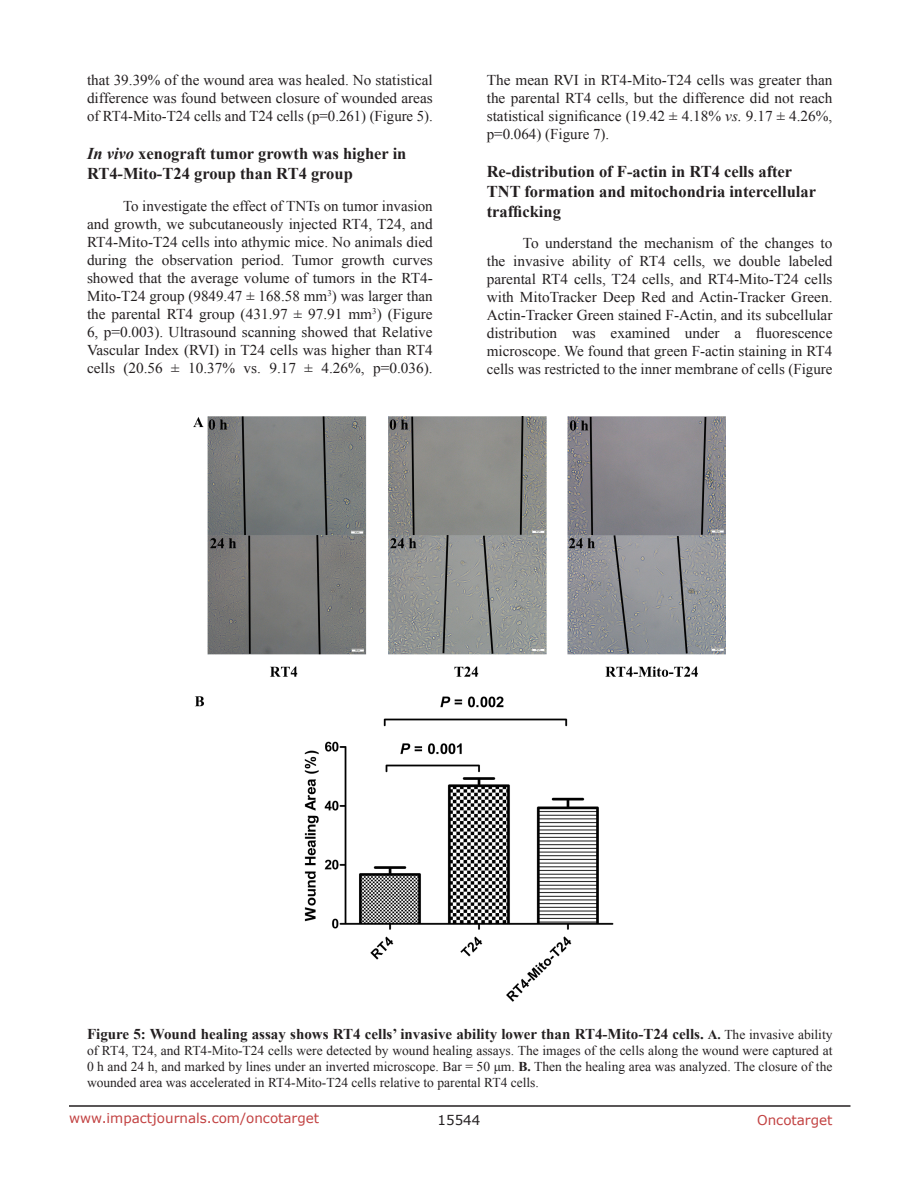
<style>
.page{position:relative;width:918px;height:1188px;background:#fff}
.page>*{position:absolute;margin:0;border:0;box-sizing:border-box;transform-origin:0 0}
.SubHeading{font:700 16.5px/19.8px "Times New Roman";color:#231f20}
.BodyText{font:15px/18px "Times New Roman";color:#231f20;text-align:justify}
.figuretext{font:700 15px "Times New Roman";color:#231f20}
.figuretext-2{font:13.5px/16.2px "Times New Roman";color:#231f20;text-align:justify}
.t1{font:13.5px "Verdana";color:#c24141}
.t2{font:13.5px "Verdana";color:#231f20}
.s1{font-style:italic}
.s2{font-size:13.5px}
.s3{font-weight:400;font-size:13.5px}
.s4{font-weight:700}
</style>
<div class="page">
<hr style="left:69px;top:1105px;width:781px;height:2px;background:#231f20">
<img style="left:194px;top:416px;width:532px;height:585px">
<p class="BodyText" style="left:87px;top:71px;width:347px">that 39.39% of the wound area was healed. No statistical difference was found between closure of wounded areas of RT4-Mito-T24 cells and T24 cells (p=0.261) (Figure 5).</p>
<p class="SubHeading" style="left:87px;top:143px;width:321px"><span class="s1">In vivo</span> xenograft tumor growth was higher in<br>RT4-Mito-T24 group than RT4 group</p>
<p class="BodyText" style="left:87px;top:196px;width:347px;text-indent:36px">To investigate the effect of TNTs on tumor invasion and growth, we subcutaneously injected RT4, T24, and RT4-Mito-T24 cells into athymic mice. No animals died during the observation period. Tumor growth curves showed that the average volume of tumors in the RT4- Mito-T24 group (9849.47 ± 168.58 mm<sup>3</sup>) was larger than the parental RT4 group (431.97 ± 97.91 mm<sup>3</sup>) (Figure 6, p=0.003). Ultrasound scanning showed that Relative Vascular Index (RVI) in T24 cells was higher than RT4 cells (20.56 ± 10.37% vs. 9.17 ± 4.26%, p=0.036).</p>
<p class="BodyText" style="left:487px;top:71px;width:347px">The mean RVI in RT4-Mito-T24 cells was greater than the parental RT4 cells, but the difference did not reach statistical significance (19.42 ± 4.18% <span class="s1">vs.</span> 9.17 ± 4.26%, p=0.064) (Figure 7).</p>
<p class="SubHeading" style="left:487px;top:161px;width:331px">Re-distribution of F-actin in RT4 cells after<br>TNT formation and mitochondria intercellular trafficking</p>
<p class="BodyText" style="left:487px;top:234px;width:347px;text-indent:36px">To understand the mechanism of the changes to the invasive ability of RT4 cells, we double labeled parental RT4 cells, T24 cells, and RT4-Mito-T24 cells with MitoTracker Deep Red and Actin-Tracker Green.<br>Actin-Tracker Green stained F-Actin, and its subcellular distribution was examined under a fluorescence microscope. We found that green F-actin staining in RT4 cells was restricted to the inner membrane of cells (Figure</p>
<p class="figuretext" style="left:87px;top:1023px;width:747px">Figure 5: Wound healing assay shows RT4 cells’ invasive ability lower than RT4-Mito-T24 cells. <span class="s2">A.</span> <span class="s3">The invasive ability</span></p>
<p class="figuretext-2" style="left:87px;top:1042px;width:747px">of RT4, T24, and RT4-Mito-T24 cells were detected by wound healing assays. The images of the cells along the wound were captured at 0 h and 24 h, and marked by lines under an inverted microscope. Bar = 50 μm. <span class="s4">B.</span> Then the healing area was analyzed. The closure of the wounded area was accelerated in RT4-Mito-T24 cells relative to parental RT4 cells.</p>
<p class="t1" style="left:69px;top:1109px;width:252px">www.impactjournals.com/oncotarget</p>
<p class="t2" style="left:438px;top:1111px;width:44px">15544</p>
<p class="t1" style="left:757px;top:1111px;width:77px">Oncotarget</p>
</div>
